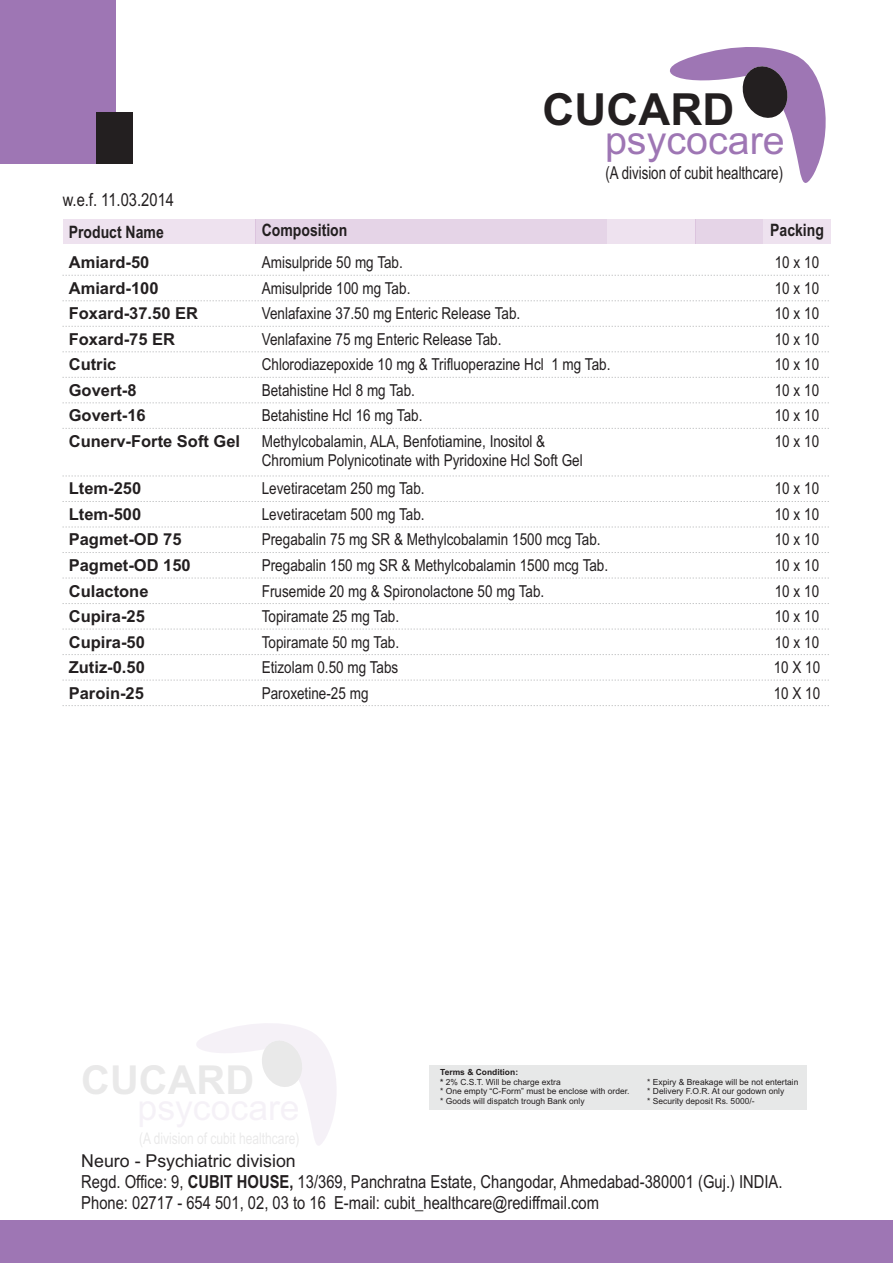
<style>
.page{position:relative;width:893px;height:1263px;background:#fff}
.page>*{position:absolute;margin:0;border:0;box-sizing:border-box;transform-origin:0 0}
.t1{font:700 44.25px "Arial";color:#231f20}
.t2{font:700 39.9px "Arial";color:rgb(35 31 32/.1)}
.t3{font:39.45px "Arial";color:#9e76b4}
.t4{font:18px/20.4px "Arial Narrow";color:#231f20}
.t5{font:17.85px "Arial Th";color:#231f20}
.t6{font:17.85px "Arial";color:#231f20}
.t7{font:700 17.1px "Arial Narrow";color:#231f20}
.t8{font:16.5px/25.5px "Arial Narrow";color:#231f20}
.t9{font:700 16.5px/25.5px "Arial";color:#231f20}
.t10{font:8.4px/9.6px "Arial Narrow";color:#231f20;scale:1.23 1}
.s1{font-weight:700}
</style>
<div class="page">
<div style="left:763px;top:219px;width:67px;height:25px;background:#eee2ef"></div>
<div style="left:696px;top:219px;width:67px;height:25px;background:#e5d4e7"></div>
<div style="left:607px;top:219px;width:89px;height:25px;background:#eee2ef"></div>
<div style="left:256px;top:219px;width:351px;height:25px;background:#e5d4e7"></div>
<div style="left:63px;top:219px;width:193px;height:25px;background:#eee2ef"></div>
<div style="left:0;top:0;width:115px;height:163px;background:#9e76b4"></div>
<div style="left:96px;top:112px;width:36px;height:51px;background:#231f20"></div>
<svg style="left:670px;top:47px;width:156px;height:136px"></svg>
<div style="left:0;top:1220px;width:893px;height:43px;background:#9e76b4"></div>
<svg style="left:196px;top:1023px;width:140px;height:122px"></svg>
<div style="left:429px;top:1065px;width:377px;height:44px;background:#e7e8e8"></div>
<svg style="left:63px;top:326px;width:766px;height:1px"></svg>
<svg style="left:63px;top:351px;width:766px;height:1px"></svg>
<svg style="left:63px;top:377px;width:766px;height:1px"></svg>
<svg style="left:63px;top:402px;width:766px;height:1px"></svg>
<svg style="left:63px;top:428px;width:766px;height:1px"></svg>
<svg style="left:63px;top:476px;width:766px;height:1px"></svg>
<svg style="left:63px;top:501px;width:766px;height:1px"></svg>
<svg style="left:63px;top:527px;width:766px;height:1px"></svg>
<svg style="left:63px;top:552px;width:766px;height:1px"></svg>
<svg style="left:63px;top:578px;width:766px;height:1px"></svg>
<svg style="left:63px;top:603px;width:766px;height:1px"></svg>
<svg style="left:63px;top:629px;width:766px;height:1px"></svg>
<svg style="left:63px;top:654px;width:766px;height:1px"></svg>
<svg style="left:63px;top:680px;width:766px;height:1px"></svg>
<svg style="left:63px;top:705px;width:766px;height:1px"></svg>
<svg style="left:63px;top:275px;width:766px;height:1px"></svg>
<svg style="left:63px;top:300px;width:766px;height:1px"></svg>
<h1 class="t1" style="left:543px;top:93px;width:193px">CUCARD</h1>
<h3 class="t3" style="left:605px;top:125px;width:181px">psycocare</h3>
<p class="t4" style="left:63px;top:191px;width:113px">w.e.f. 11.03.2014</p>
<p class="t5" style="left:605px;top:166px;width:179px">(A division of cubit healthcare)</p>
<p class="t7" style="left:69px;top:225px;width:97px">Product Name</p>
<p class="t7" style="left:262px;top:224px;width:87px">Composition</p>
<p class="t7" style="left:770px;top:223px;width:55px">Packing</p>
<p class="t9" style="left:69px;top:251px;width:91px">Amiard-50<br>Amiard-100</p>
<p class="t8" style="left:262px;top:251px;width:150px">Amisulpride 50 mg Tab.<br>Amisulpride 100 mg Tab.</p>
<p class="t9" style="left:69px;top:302px;width:173px">Foxard-37.50 ER<br>Foxard-75 ER<br>Cutric<br>Govert-8<br>Govert-16<br>Cunerv-Forte Soft Gel</p>
<p class="t9" style="left:69px;top:477px;width:123px">Ltem-250<br>Ltem-500<br>Pagmet-OD 75<br>Pagmet-OD 150<br>Culactone<br>Cupira-25<br>Cupira-50</p>
<p class="t8" style="left:262px;top:302px;width:350px">Venlafaxine 37.50 mg Enteric Release Tab.<br>Venlafaxine 75 mg Enteric Release Tab.<br>Chlorodiazepoxide 10 mg &amp; Trifluoperazine Hcl 1 mg Tab.<br>Betahistine Hcl 8 mg Tab.<br>Betahistine Hcl 16 mg Tab.<br>Methylcobalamin, ALA, Benfotiamine, Inositol &amp;</p>
<p class="t8" style="left:262px;top:447px;width:323px;line-height:29px">Chromium Polynicotinate with Pyridoxine Hcl Soft Gel<br>Levetiracetam 250 mg Tab.</p>
<p class="t8" style="left:262px;top:503px;width:348px">Levetiracetam 500 mg Tab.<br>Pregabalin 75 mg SR &amp; Methylcobalamin 1500 mcg Tab.<br>Pregabalin 150 mg SR &amp; Methylcobalamin 1500 mcg Tab.<br>Frusemide 20 mg &amp; Spironolactone 50 mg Tab.<br>Topiramate 25 mg Tab.<br>Topiramate 50 mg Tab.</p>
<p class="t8" style="left:775px;top:251px;width:46px">10 x 10<br>10 x 10</p>
<p class="t8" style="left:775px;top:302px;width:46px;text-align:justify">10 x 10<br>10 x 10<br>10 x 10<br>10 x 10<br>10 x 10<br>10 x 10</p>
<p class="t8" style="left:775px;top:477px;width:46px;text-align:justify">10 x 10<br>10 x 10<br>10 x 10<br>10 x 10<br>10 x 10<br>10 x 10<br>10 x 10</p>
<p class="t9" style="left:69px;top:656px;width:78px">Zutiz-0.50</p>
<p class="t8" style="left:774px;top:656px;width:48px">10 X 10<br>10 X 10</p>
<p class="t8" style="left:262px;top:656px;width:138px">Etizolam 0.50 mg Tabs</p>
<p class="t9" style="left:69px;top:681px;width:77px">Paroin-25</p>
<p class="t8" style="left:262px;top:681px;width:108px">Paroxetine-25 mg</p>
<h2 class="t2" style="left:81px;top:1065px;width:174px">CUCARD</h2>
<p class="t6" style="left:81px;top:1154px;width:216px">Neuro - Psychiatric division</p>
<p class="t10" style="left:440px;top:1068px;width:155px"><span class="s1">Terms &amp; Condition:<br>*</span> 2% C.S.T. Will be charge extra<br>* One empty “C-Form” must be enclose with order. * Goods will dispatch trough Bank only</p>
<p class="t10" style="left:647px;top:1078px;width:124px">* Expiry &amp; Breakage will be not entertain * Delivery F.O.R. At our godown only<br>* Security deposit Rs. 5000/-</p>
<p class="t4" style="left:81px;top:1173px;width:703px">Regd. Office: 9, <span class="s1">CUBIT HOUSE,</span> 13/369, Panchratna Estate, Changodar, Ahmedabad-380001 (Guj.) INDIA.<br>Phone: 02717 - 654 501, 02, 03 to 16 E-mail: cubit_healthcare@rediffmail.com</p>
</div>
